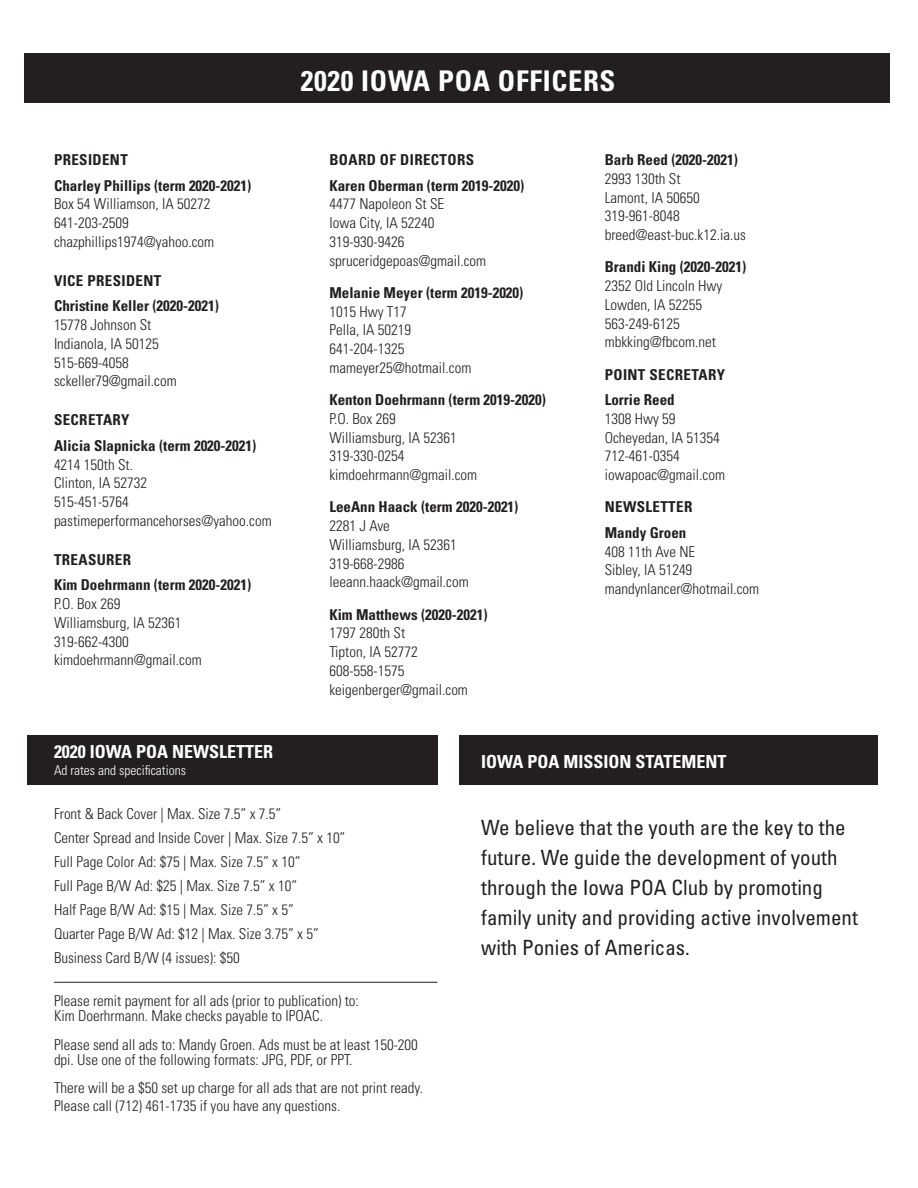
<style>
.page{position:relative;width:918px;height:1188px;background:#fff}
.page>*{position:absolute;margin:0;border:0;box-sizing:border-box;transform-origin:0 0}
.t1{font:700 condensed 28.5px "Univers";letter-spacing:.025em;color:#fff}
.t2{font:condensed 21px/30px "Univers";color:#231f20}
.t3{font:700 condensed 18px "Univers";color:#fff}
.t4{font:300 condensed 15px/18.8px "Univers";color:#231f20}
.t5{font:700 condensed 15px "Univers";letter-spacing:.025em;color:#231f20}
.t6{font:300 condensed 13.5px "Univers";color:#fff}
.s1{font-weight:700}
</style>
<div class="page">
<div style="left:25px;top:53px;width:865px;height:50px;background:#231f20"></div>
<div style="left:459px;top:736px;width:419px;height:49px;background:#231f20"></div>
<div style="left:27px;top:736px;width:410px;height:49px;background:#231f20"></div>
<hr style="left:54px;top:982px;width:383px;height:1px;background:#231f20">
<p class="t5" style="left:54px;top:151px;width:75px">PRESIDENT</p>
<p class="t4" style="left:54px;top:176px;width:199px"><span class="s1">Charley Phillips (term 2020-2021)<br></span>Box 54 Williamson, IA 50272<br>641-203-2509 chazphillips1974@yahoo.com</p>
<p class="t5" style="left:54px;top:271px;width:109px">VICE PRESIDENT</p>
<p class="t4" style="left:54px;top:297px;width:166px"><span class="s1">Christine Keller (2020-2021)<br></span>15778 Johnson St<br>Indianola, IA 50125<br>515-669-4058 sckeller79@gmail.com</p>
<p class="t5" style="left:54px;top:411px;width:77px">SECRETARY</p>
<p class="t4" style="left:54px;top:436px;width:219px"><span class="s1">Alicia Slapnicka (term 2020-2021)<br></span>4214 150th St.<br>Clinton, IA 52732<br>515-451-5764 pastimeperformancehorses@yahoo.com</p>
<p class="t5" style="left:54px;top:550px;width:79px">TREASURER</p>
<p class="t4" style="left:54px;top:576px;width:199px"><span class="s1">Kim Doehrmann (term 2020-2021)<br></span>P.O. Box 269<br>Williamsburg, IA 52361<br>319-662-4300 kimdoehrmann@gmail.com</p>
<p class="t1" style="left:301px;top:63px;width:316px">2020 IOWA POA OFFICERS</p>
<p class="t5" style="left:329px;top:151px;width:146px">BOARD OF DIRECTORS</p>
<p class="t4" style="left:329px;top:176px;width:196px"><span class="s1">Karen Oberman (term 2019-2020)<br></span>4477 Napoleon St SE<br>Iowa City, IA 52240<br>319-930-9426 spruceridgepoas@gmail.com</p>
<p class="t4" style="left:329px;top:283px;width:196px"><span class="s1">Melanie Meyer (term 2019-2020)<br></span>1015 Hwy T17<br>Pella, IA 50219<br>641-204-1325 mameyer25@hotmail.com</p>
<p class="t4" style="left:329px;top:391px;width:218px"><span class="s1">Kenton Doehrmann (term 2019-2020)<br></span>P.O. Box 269<br>Williamsburg, IA 52361<br>319-330-0254 kimdoehrmann@gmail.com</p>
<p class="t4" style="left:329px;top:498px;width:191px"><span class="s1">LeeAnn Haack (term 2020-2021)<br></span>2281 J Ave<br>Williamsburg, IA 52361<br>319-668-2986 leeann.haack@gmail.com</p>
<p class="t4" style="left:329px;top:605px;width:160px"><span class="s1">Kim Matthews (2020-2021)<br></span>1797 280th St<br>Tipton, IA 52772<br>608-558-1575 keigenberger@gmail.com</p>
<p class="t4" style="left:605px;top:151px;width:143px"><span class="s1">Barb Reed (2020-2021)<br></span>2993 130th St<br>Lamont, IA 50650<br>319-961-8048 breed@east-buc.k12.ia.us</p>
<p class="t4" style="left:605px;top:258px;width:143px"><span class="s1">Brandi King (2020-2021)<br></span>2352 Old Lincoln Hwy<br>Lowden, IA 52255<br>563-249-6125 mbkking@fbcom.net</p>
<p class="t5" style="left:605px;top:365px;width:122px">POINT SECRETARY</p>
<p class="t4" style="left:605px;top:391px;width:122px"><span class="s1">Lorrie Reed<br></span>1308 Hwy 59<br>Ocheyedan, IA 51354<br>712-461-0354 iowapoac@gmail.com</p>
<p class="t5" style="left:605px;top:498px;width:89px">NEWSLETTER</p>
<p class="t4" style="left:605px;top:523px;width:156px"><span class="s1">Mandy Groen<br></span>408 11th Ave NE<br>Sibley, IA 51249 mandynlancer@hotmail.com</p>
<p class="t3" style="left:54px;top:741px;width:221px">2020 IOWA POA NEWSLETTER</p>
<p class="t6" style="left:54px;top:762px;width:133px">Ad rates and specifications</p>
<p class="t4" style="left:54px;top:804px;width:229px">Front &amp; Back Cover | Max. Size 7.5” x 7.5”</p>
<p class="t4" style="left:54px;top:828px;width:293px">Center Spread and Inside Cover | Max. Size 7.5” x 10”</p>
<p class="t4" style="left:54px;top:852px;width:248px">Full Page Color Ad: $75 | Max. Size 7.5” x 10”</p>
<p class="t4" style="left:54px;top:876px;width:245px">Full Page B/W Ad: $25 | Max. Size 7.5” x 10”</p>
<p class="t4" style="left:54px;top:900px;width:241px">Half Page B/W Ad: $15 | Max. Size 7.5” x 5”</p>
<p class="t4" style="left:54px;top:924px;width:266px">Quarter Page B/W Ad: $12 | Max. Size 3.75” x 5”</p>
<p class="t4" style="left:54px;top:948px;width:187px">Business Card B/W (4 issues): $50</p>
<p class="t4" style="left:54px;top:994px;width:306px;line-height:15px">Please remit payment for all ads (prior to publication) to:<br>Kim Doerhrmann. Make checks payable to IPOAC.</p>
<p class="t4" style="left:54px;top:1037px;width:365px;line-height:15px">Please send all ads to: Mandy Groen. Ads must be at least 150-200 dpi. Use one of the following formats: JPG, PDF, or PPT.</p>
<p class="t4" style="left:54px;top:1079px;width:371px;line-height:18px">There will be a $50 set up charge for all ads that are not print ready.<br>Please call (712) 461-1735 if you have any questions.</p>
<p class="t3" style="left:481px;top:750px;width:247px">IOWA POA MISSION STATEMENT</p>
<p class="t2" style="left:481px;top:813px;width:378px">We believe that the youth are the key to the future. We guide the development of youth through the Iowa POA Club by promoting family unity and providing active involvement with Ponies of Americas.</p>
</div>
